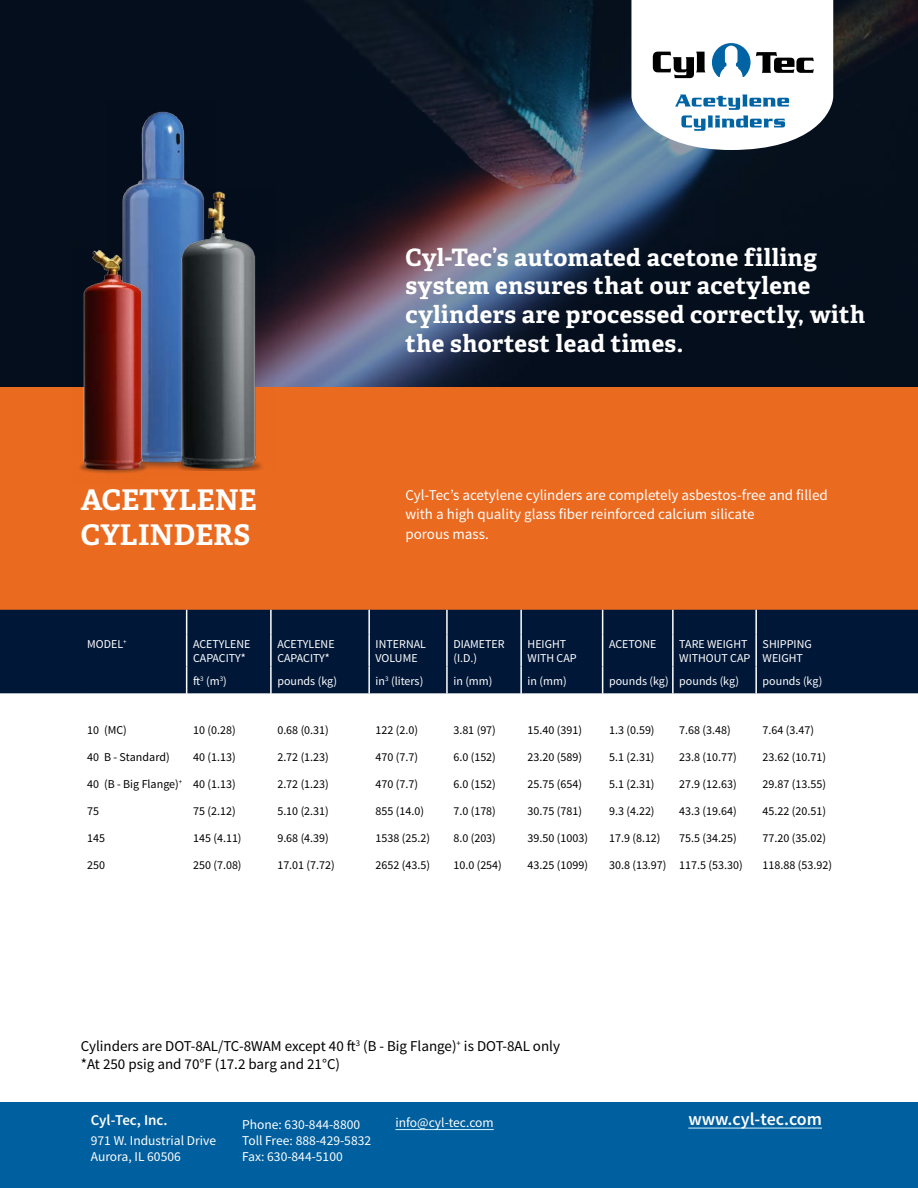
<style>
.page{position:relative;width:918px;height:1188px;background:#fff}
.page>*{position:absolute;margin:0;border:0;box-sizing:border-box;transform-origin:0 0}
.t1{font:700 28.5px/34.5px "Adelle";letter-spacing:.01em;color:#fff}
.t2{font:700 24px/28.8px "Adelle";letter-spacing:.02em;color:#fff}
.t3{font:600 18px "Source Sans Pro";color:#fff}
.t4{font:15px/19.5px "Source Sans Pro";color:#fff}
.t5{font:15px/18px "Source Sans Pro";color:#000}
.t6{font:600 15px "Source Sans Pro";color:#fff}
.t7{font:13.5px/16.2px "Source Sans Pro";color:#fff}
.t8{font:12px "Source Sans Pro";color:#000}
.t9{font:12px/14.4px "Source Sans Pro";color:#fff}
</style>
<div class="page">
<div style="left:0;top:1102px;width:918px;height:86px;background:#005f9e"></div>
<hr style="left:688px;top:1128px;width:134px;height:1px;background:#bfe7f7">
<hr style="left:395px;top:1129px;width:99px;height:1px;background:#bfe7f7">
<div style="left:0;top:387px;width:918px;height:223px;background:#ea6a20"></div>
<svg style="left:0;top:0;width:918px;height:387px;background:#192233"></svg>
<svg style="left:631px;top:0;width:202px;height:150px"></svg>
<div style="left:0;top:610px;width:918px;height:57px;background:#001738"></div>
<hr style="left:520px;top:610px;width:2px;height:24px;background:#fff">
<hr style="left:520px;top:634px;width:2px;height:33px;background:#fff">
<hr style="left:270px;top:610px;width:2px;height:24px;background:#fff">
<hr style="left:270px;top:634px;width:2px;height:33px;background:#fff">
<svg style="left:186px;top:610px;width:1px;height:24px"></svg>
<hr style="left:186px;top:634px;width:1px;height:33px;background:#fff">
<hr style="left:368px;top:610px;width:2px;height:24px;background:#fff">
<hr style="left:446px;top:610px;width:2px;height:24px;background:#fff">
<hr style="left:755px;top:610px;width:2px;height:24px;background:#fff">
<hr style="left:368px;top:634px;width:2px;height:33px;background:#fff">
<hr style="left:446px;top:634px;width:2px;height:33px;background:#fff">
<hr style="left:755px;top:634px;width:2px;height:33px;background:#fff">
<svg style="left:602px;top:610px;width:1px;height:24px"></svg>
<hr style="left:672px;top:610px;width:2px;height:24px;background:#fff">
<hr style="left:602px;top:634px;width:1px;height:33px;background:#fff">
<hr style="left:672px;top:634px;width:2px;height:33px;background:#fff">
<div style="left:0;top:667px;width:918px;height:27px;background:#001738"></div>
<hr style="left:672px;top:667px;width:2px;height:27px;background:#fff">
<img style="left:106px;top:100px;width:110px;height:371px">
<img style="left:73px;top:250px;width:74px;height:223px">
<img style="left:160px;top:187px;width:115px;height:283px">
<h2 class="t2" style="left:405px;top:242px;width:461px">Cyl-Tec’s automated acetone filling system ensures that our acetylene cylinders are processed correctly, with the shortest lead times.</h2>
<h1 class="t1" style="left:81px;top:482px;width:177px">ACETYLENE<br>CYLINDERS</h1>
<p class="t4" style="left:405px;top:485px;width:424px">Cyl-Tec’s acetylene cylinders are completely asbestos-free and filled with a high quality glass fiber reinforced calcium silicate<br>porous mass.</p>
<p class="t9" style="left:87px;top:637px;width:41px">MODEL<sup>+</sup></p>
<p class="t9" style="left:193px;top:637px;width:59px">ACETYLENE<br>CAPACITY*</p>
<p class="t9" style="left:277px;top:637px;width:59px">ACETYLENE<br>CAPACITY*</p>
<p class="t9" style="left:376px;top:637px;width:52px">INTERNAL<br>VOLUME</p>
<p class="t9" style="left:453px;top:637px;width:53px">DIAMETER (I.D.)</p>
<p class="t9" style="left:528px;top:637px;width:51px">HEIGHT<br>WITH CAP</p>
<p class="t9" style="left:609px;top:637px;width:49px">ACETONE</p>
<p class="t9" style="left:679px;top:637px;width:73px">TARE WEIGHT<br>WITHOUT CAP</p>
<p class="t9" style="left:763px;top:637px;width:51px">SHIPPING<br>WEIGHT</p>
<p class="t9" style="left:193px;top:674px;width:35px">ft<sup>3</sup> (m<sup>3</sup>)</p>
<p class="t9" style="left:277px;top:674px;width:61px">pounds (kg)</p>
<p class="t9" style="left:376px;top:674px;width:49px">in<sup>3</sup> (liters)</p>
<p class="t9" style="left:453px;top:674px;width:41px">in (mm)</p>
<p class="t9" style="left:528px;top:674px;width:41px">in (mm)</p>
<p class="t9" style="left:609px;top:674px;width:131px">pounds (kg) pounds (kg)</p>
<p class="t9" style="left:763px;top:674px;width:61px">pounds (kg)</p>
<p class="t8" style="left:87px;top:723px;width:41px">10 (MC)</p>
<p class="t8" style="left:193px;top:723px;width:44px">10 (0.28)</p>
<p class="t8" style="left:277px;top:723px;width:53px">0.68 (0.31)</p>
<p class="t8" style="left:376px;top:723px;width:44px">122 (2.0)</p>
<p class="t8" style="left:453px;top:723px;width:44px">3.81 (97)</p>
<p class="t8" style="left:528px;top:723px;width:56px">15.40 (391)</p>
<p class="t8" style="left:609px;top:723px;width:47px">1.3 (0.59)</p>
<p class="t8" style="left:679px;top:723px;width:53px">7.68 (3.48)</p>
<p class="t8" style="left:763px;top:723px;width:53px">7.64 (3.47)</p>
<p class="t8" style="left:87px;top:750px;width:84px">40 B - Standard)</p>
<p class="t8" style="left:193px;top:750px;width:44px">40 (1.13)</p>
<p class="t8" style="left:277px;top:750px;width:53px">2.72 (1.23)</p>
<p class="t8" style="left:376px;top:750px;width:44px">470 (7.7)</p>
<p class="t8" style="left:453px;top:750px;width:44px">6.0 (152)</p>
<p class="t8" style="left:528px;top:750px;width:56px">23.20 (589)</p>
<p class="t8" style="left:609px;top:750px;width:47px">5.1 (2.31)</p>
<p class="t8" style="left:679px;top:750px;width:59px">23.8 (10.77)</p>
<p class="t8" style="left:763px;top:750px;width:65px">23.62 (10.71)</p>
<p class="t8" style="left:87px;top:777px;width:150px">40 (B - Big Flange)<sup>+</sup> 40 (1.13)</p>
<p class="t8" style="left:277px;top:777px;width:53px">2.72 (1.23)</p>
<p class="t8" style="left:376px;top:777px;width:44px">470 (7.7)</p>
<p class="t8" style="left:453px;top:777px;width:44px">6.0 (152)</p>
<p class="t8" style="left:528px;top:777px;width:56px">25.75 (654)</p>
<p class="t8" style="left:609px;top:777px;width:47px">5.1 (2.31)</p>
<p class="t8" style="left:679px;top:777px;width:59px">27.9 (12.63)</p>
<p class="t8" style="left:763px;top:777px;width:65px">29.87 (13.55)</p>
<p class="t8" style="left:87px;top:804px;width:13px">75</p>
<p class="t8" style="left:193px;top:804px;width:44px">75 (2.12)</p>
<p class="t8" style="left:277px;top:804px;width:53px">5.10 (2.31)</p>
<p class="t8" style="left:376px;top:804px;width:50px">855 (14.0)</p>
<p class="t8" style="left:453px;top:804px;width:44px">7.0 (178)</p>
<p class="t8" style="left:528px;top:804px;width:56px">30.75 (781)</p>
<p class="t8" style="left:609px;top:804px;width:47px">9.3 (4.22)</p>
<p class="t8" style="left:679px;top:804px;width:59px">43.3 (19.64)</p>
<p class="t8" style="left:763px;top:804px;width:65px">45.22 (20.51)</p>
<p class="t8" style="left:87px;top:831px;width:19px">145</p>
<p class="t8" style="left:193px;top:831px;width:50px">145 (4.11)</p>
<p class="t8" style="left:277px;top:831px;width:53px">9.68 (4.39)</p>
<p class="t8" style="left:376px;top:831px;width:56px">1538 (25.2)</p>
<p class="t8" style="left:453px;top:831px;width:44px">8.0 (203)</p>
<p class="t8" style="left:528px;top:831px;width:62px">39.50 (1003)</p>
<p class="t8" style="left:609px;top:831px;width:53px">17.9 (8.12)</p>
<p class="t8" style="left:679px;top:831px;width:59px">75.5 (34.25)</p>
<p class="t8" style="left:763px;top:831px;width:65px">77.20 (35.02)</p>
<p class="t8" style="left:87px;top:858px;width:19px">250</p>
<p class="t8" style="left:193px;top:858px;width:50px">250 (7.08)</p>
<p class="t8" style="left:277px;top:858px;width:59px">17.01 (7.72)</p>
<p class="t8" style="left:376px;top:858px;width:56px">2652 (43.5)</p>
<p class="t8" style="left:453px;top:858px;width:50px">10.0 (254)</p>
<p class="t8" style="left:528px;top:858px;width:62px">43.25 (1099)</p>
<p class="t8" style="left:609px;top:858px;width:135px">30.8 (13.97) 117.5 (53.30)</p>
<p class="t8" style="left:763px;top:858px;width:71px">118.88 (53.92)</p>
<p class="t5" style="left:81px;top:1037px;width:481px">Cylinders are DOT-8AL/TC-8WAM except 40 ft<sup>3</sup> (B - Big Flange)<sup>+</sup> is DOT-8AL only *At 250 psig and 70°F (17.2 barg and 21°C)</p>
<p class="t6" style="left:91px;top:1111px;width:78px">Cyl-Tec, Inc.</p>
<h3 class="t3" style="left:688px;top:1108px;width:135px">www.cyl-tec.com</h3>
<p class="t7" style="left:91px;top:1132px;width:127px">971 W. Industrial Drive<br>Aurora, IL 60506</p>
<p class="t7" style="left:242px;top:1116px;width:131px">Phone: 630-844-8800<br>Toll Free: 888-429-5832<br>Fax: 630-844-5100</p>
<p class="t7" style="left:395px;top:1115px;width:100px">info@cyl-tec.com</p>
</div>
